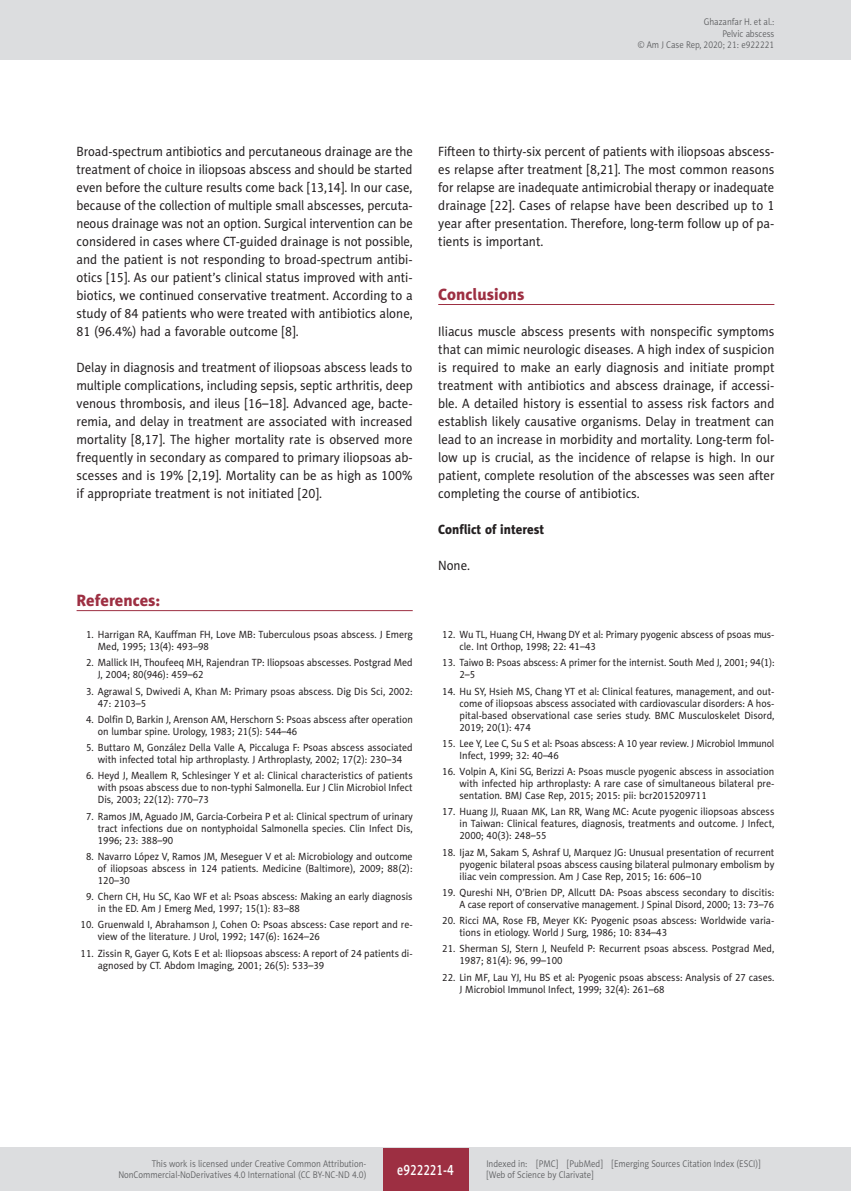
<style>
.page{position:relative;width:851px;height:1191px;background:#fff}
.page>*{position:absolute;margin:0;border:0;box-sizing:border-box;transform-origin:0 0}
.AJCR_Headline_1{font:16.5px "Naomi Sans EFN Heavy";color:#9d2f42}
.AJCR_Referencje_Tytu{font:16.5px "Naomi Sans EFN Heavy";color:#9d2f42}
.t1{font:15px "Naomi Sans EFN Medium";color:#fff;scale:.8 1}
.AJCR_Body{font:13.5px/18px "Naomi Sans EFN";color:#231f20;text-align:justify;scale:.94 1}
.AJCR_Body-2{font:13.5px/18px "Naomi Sans EFN";color:#231f20;text-align:justify;scale:.95 1}
.AJCR_Headline_2{font:13.5px "Naomi Sans EFN Heavy";color:#231f20;scale:.95 1}
.AJCR_Referencje_punk{font:10.5px/12px "Naomi Sans EFN";color:#231f20;scale:.95 1}
.AJCR_Referencje_punk-2{font:10.5px/12px "Naomi Sans EFN";color:#231f20;scale:.94 1}
.t2{font:9.75px/11.2px "Naomi Sans EFN Light";color:#57585a;text-align:right;scale:.9 1}
</style>
<div class="page">
<hr style="left:438px;top:304px;width:336px;height:1px;background:#9d2f42">
<hr style="left:77px;top:610px;width:335px;height:1px;background:#9d2f42">
<div style="left:0;top:0;width:850px;height:60px;background:#dcdddf"></div>
<div style="left:0;top:1148px;width:850px;height:43px;background:#dcdddf"></div>
<div style="left:383px;top:1147px;width:85px;height:43px;background:#9d2f42"></div>
<p class="t2" style="left:637px;top:16px;width:153px">Ghazanfar H. et al.:<br>Pelvic abscess<br>© Am J Case Rep, 2020; 21: e922221</p>
<p class="AJCR_Body" style="left:77px;top:142px;width:359px">Broad-spectrum antibiotics and percutaneous drainage are the treatment of choice in iliopsoas abscess and should be started even before the culture results come back [13,14]. In our case, because of the collection of multiple small abscesses, percuta&shy;neous drainage was not an option. Surgical intervention can be considered in cases where CT-guided drainage is not possible, and the patient is not responding to broad-spectrum antibi&shy;otics [15]. As our patient’s clinical status improved with anti&shy;biotics, we continued conservative treatment. According to a study of 84 patients who were treated with antibiotics alone, 81 (96.4%) had a favorable outcome [8].</p>
<p class="AJCR_Body" style="left:77px;top:358px;width:359px">Delay in diagnosis and treatment of iliopsoas abscess leads to multiple complications, including sepsis, septic arthritis, deep venous thrombosis, and ileus [16–18]. Advanced age, bacte&shy;remia, and delay in treatment are associated with increased mortality [8,17]. The higher mortality rate is observed more frequently in secondary as compared to primary iliopsoas ab&shy;scesses and is 19% [2,19]. Mortality can be as high as 100% if appropriate treatment is not initiated [20].</p>
<p class="AJCR_Referencje_Tytu" style="left:77px;top:590px;width:85px">References:</p>
<p class="AJCR_Referencje_punk" style="left:98px;top:628px;width:333px;text-indent:-12px">1. Harrigan RA, Kauffman FH, Love MB: Tuberculous psoas abscess. J Emerg<br>Med, 1995; 13(4): 493–98</p>
<p class="AJCR_Referencje_punk" style="left:98px;top:657px;width:333px;text-indent:-12px">2. Mallick IH, Thoufeeq MH, Rajendran TP: Iliopsoas abscesses. Postgrad Med<br>J, 2004; 80(946): 459–62</p>
<p class="AJCR_Referencje_punk" style="left:98px;top:685px;width:333px;text-indent:-12px">3. Agrawal S, Dwivedi A, Khan M: Primary psoas abscess. Dig Dis Sci, 2002:<br>47: 2103–5</p>
<p class="AJCR_Referencje_punk" style="left:98px;top:713px;width:333px;text-indent:-12px">4. Dolfin D, Barkin J, Arenson AM, Herschorn S: Psoas abscess after operation on lumbar spine. Urology, 1983; 21(5): 544–46</p>
<p class="AJCR_Referencje_punk" style="left:86px;top:741px;width:345px;text-align:center">5. Buttaro M, González Della Valle A, Piccaluga F: Psoas abscess associated with infected total hip arthroplasty. J Arthroplasty, 2002; 17(2): 230–34</p>
<p class="AJCR_Referencje_punk" style="left:98px;top:770px;width:333px;text-align:justify;text-indent:-12px">6. Heyd J, Meallem R, Schlesinger Y et al: Clinical characteristics of patients with psoas abscess due to non-typhi Salmonella. Eur J Clin Microbiol Infect Dis, 2003; 22(12): 770–73</p>
<p class="AJCR_Referencje_punk" style="left:98px;top:810px;width:333px;text-align:justify;text-indent:-12px">7. Ramos JM, Aguado JM, Garcia-Corbeira P et al: Clinical spectrum of urinary tract infections due on nontyphoidal Salmonella species. Clin Infect Dis, 1996; 23: 388–90</p>
<p class="AJCR_Referencje_punk" style="left:98px;top:850px;width:333px;text-align:justify;text-indent:-12px">8. Navarro López V, Ramos JM, Meseguer V et al: Microbiology and outcome of iliopsoas abscess in 124 patients. Medicine (Baltimore), 2009; 88(2):<br>120–30</p>
<p class="AJCR_Referencje_punk" style="left:98px;top:890px;width:333px;text-indent:-12px">9. Chern CH, Hu SC, Kao WF et al: Psoas abscess: Making an early diagnosis in the ED. Am J Emerg Med, 1997; 15(1): 83–88</p>
<p class="AJCR_Referencje_punk" style="left:98px;top:919px;width:333px;text-indent:-17px">10. Gruenwald I, Abrahamson J, Cohen O: Psoas abscess: Case report and re&shy;view of the literature. J Urol, 1992; 147(6): 1624–26</p>
<p class="AJCR_Referencje_punk" style="left:98px;top:947px;width:333px;text-indent:-17px">11. Zissin R, Gayer G, Kots E et al: Iliopsoas abscess: A report of 24 patients di&shy;agnosed by CT. Abdom Imaging, 2001; 26(5): 533–39</p>
<p class="AJCR_Body" style="left:438px;top:142px;width:359px">Fifteen to thirty-six percent of patients with iliopsoas abscess&shy;es relapse after treatment [8,21]. The most common reasons for relapse are inadequate antimicrobial therapy or inadequate drainage [22]. Cases of relapse have been described up to 1 year after presentation. Therefore, long-term follow up of pa&shy;tients is important.</p>
<p class="AJCR_Headline_1" style="left:438px;top:284px;width:88px">Conclusions</p>
<p class="AJCR_Body-2" style="left:438px;top:322px;width:355px">Iliacus muscle abscess presents with nonspecific symptoms that can mimic neurologic diseases. A high index of suspicion is required to make an early diagnosis and initiate prompt treatment with antibiotics and abscess drainage, if accessi&shy;ble. A detailed history is essential to assess risk factors and establish likely causative organisms. Delay in treatment can lead to an increase in morbidity and mortality. Long-term fol&shy;low up is crucial, as the incidence of relapse is high. In our patient, complete resolution of the abscesses was seen after completing the course of antibiotics.</p>
<p class="AJCR_Headline_2" style="left:438px;top:521px;width:113px">Conflict of interest</p>
<p class="AJCR_Body-2" style="left:438px;top:556px;width:35px">None.</p>
<p class="AJCR_Referencje_punk-2" style="left:459px;top:628px;width:336px;text-indent:-17px">12. Wu TL, Huang CH, Hwang DY et al: Primary pyogenic abscess of psoas mus&shy;cle. Int Orthop, 1998; 22: 41–43</p>
<p class="AJCR_Referencje_punk-2" style="left:459px;top:657px;width:337px;text-indent:-17px">13. Taiwo B: Psoas abscess: A primer for the internist. South Med J, 2001; 94(1):<br>2–5</p>
<p class="AJCR_Referencje_punk" style="left:459px;top:685px;width:333px;text-align:justify;text-indent:-17px">14. Hu SY, Hsieh MS, Chang YT et al: Clinical features, management, and out&shy;come of iliopsoas abscess associated with cardiovascular disorders: A hos&shy;pital-based observational case series study. BMC Musculoskelet Disord, 2019; 20(1): 474</p>
<p class="AJCR_Referencje_punk-2" style="left:459px;top:737px;width:336px;text-indent:-17px">15. Lee Y, Lee C, Su S et al: Psoas abscess: A 10 year review. J Microbiol Immunol<br>Infect, 1999; 32: 40–46</p>
<p class="AJCR_Referencje_punk" style="left:459px;top:765px;width:333px;text-align:justify;text-indent:-17px">16. Volpin A, Kini SG, Berizzi A: Psoas muscle pyogenic abscess in association with infected hip arthroplasty: A rare case of simultaneous bilateral pre&shy;sentation. BMJ Case Rep, 2015; 2015: pii: bcr2015209711</p>
<p class="AJCR_Referencje_punk" style="left:459px;top:806px;width:333px;text-align:justify;text-indent:-17px">17. Huang JJ, Ruaan MK, Lan RR, Wang MC: Acute pyogenic iliopsoas abscess in Taiwan: Clinical features, diagnosis, treatments and outcome. J Infect, 2000; 40(3): 248–55</p>
<p class="AJCR_Referencje_punk" style="left:459px;top:846px;width:333px;text-align:justify;text-indent:-17px">18. Ijaz M, Sakam S, Ashraf U, Marquez JG: Unusual presentation of recurrent pyogenic bilateral psoas abscess causing bilateral pulmonary embolism by iliac vein compression. Am J Case Rep, 2015; 16: 606–10</p>
<p class="AJCR_Referencje_punk" style="left:442px;top:886px;width:351px;text-align:right">19. Qureshi NH, O’Brien DP, Allcutt DA: Psoas abscess secondary to discitis:<br>A case report of conservative management. J Spinal Disord, 2000; 13: 73–76</p>
<p class="AJCR_Referencje_punk" style="left:459px;top:914px;width:333px;text-indent:-17px">20. Ricci MA, Rose FB, Meyer KK: Pyogenic psoas abscess: Worldwide varia&shy;tions in etiology. World J Surg, 1986; 10: 834–43</p>
<p class="AJCR_Referencje_punk" style="left:459px;top:943px;width:333px;text-indent:-17px">21. Sherman SJ, Stern J, Neufeld P: Recurrent psoas abscess. Postgrad Med,<br>1987; 81(4): 96, 99–100</p>
<p class="AJCR_Referencje_punk" style="left:459px;top:971px;width:333px;text-indent:-17px">22. Lin MF, Lau YJ, Hu BS et al: Pyogenic psoas abscess: Analysis of 27 cases.<br>J Microbiol Immunol Infect, 1999; 32(4): 261–68</p>
<p class="t2" style="left:118px;top:1158px;width:277px">This work is licensed under Creative Common Attribution-<br>NonCommercial-NoDerivatives 4.0 International (CC BY-NC-ND 4.0)</p>
<h2 class="t1" style="left:397px;top:1160px;width:72px">e922221-4</h2>
<p class="t2" style="left:486px;top:1158px;width:306px;text-align:left">Indexed in: [PMC] [PubMed] [Emerging Sources Citation Index (ESCI)] [Web of Science by Clarivate]</p>
</div>
